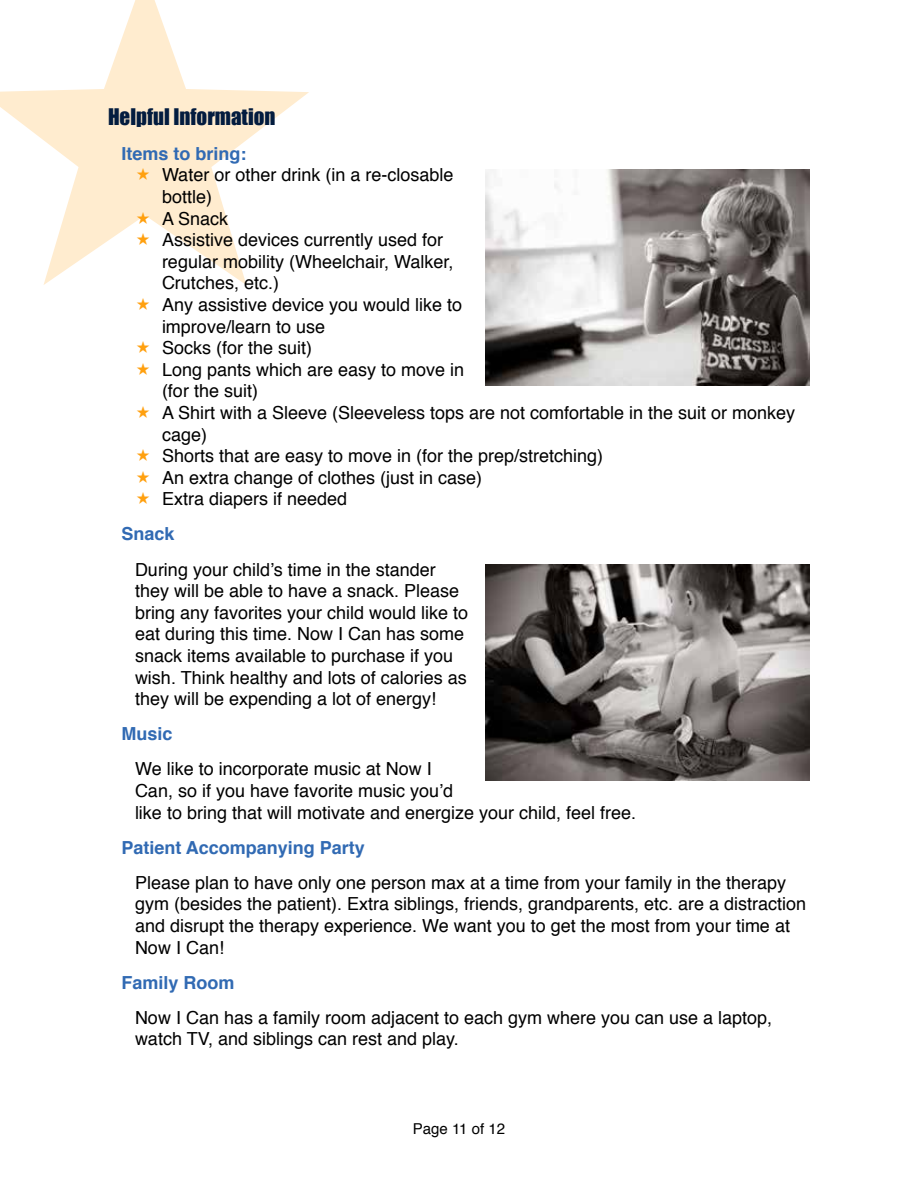
<style>
.page{position:relative;width:918px;height:1188px;background:#fff}
.page>*{position:absolute;margin:0;border:0;box-sizing:border-box;transform-origin:0 0}
.t1{font:21px "Impact";color:#031c3f}
.t2{font:18px/21.6px "Helvetica";color:#000}
.t3{font:700 18px "Helvetica";color:#316ab3}
.t4{font:15px "Helvetica";color:#000}
</style>
<div class="page">
<svg style="left:0;top:0;width:309px;height:285px"></svg>
<img style="left:485px;top:169px;width:325px;height:216px">
<img style="left:485px;top:565px;width:325px;height:216px">
<svg style="left:137px;top:168px;width:12px;height:12px"></svg>
<svg style="left:137px;top:211px;width:12px;height:12px"></svg>
<svg style="left:137px;top:233px;width:12px;height:12px"></svg>
<p class="t1" style="left:108px;top:100px;width:169px">Helpful Information</p>
<p class="t3" style="left:122px;top:139px;width:127px">Items to bring:</p>
<p class="t2" style="left:162px;top:165px;width:635px">Water or other drink (in a re-closable<br>bottle)<br>A Snack<br>Assistive devices currently used for<br>regular mobility (Wheelchair, Walker,<br>Crutches, etc.)<br>Any assistive device you would like to<br>improve/learn to use<br>Socks (for the suit)<br>Long pants which are easy to move in<br>(for the suit)<br>A Shirt with a Sleeve (Sleeveless tops are not comfortable in the suit or monkey cage)<br>Shorts that are easy to move in (for the prep/stretching)<br>An extra change of clothes (just in case)<br>Extra diapers if needed</p>
<p class="t3" style="left:122px;top:520px;width:55px">Snack</p>
<p class="t2" style="left:135px;top:559px;width:335px">During your child’s time in the stander they will be able to have a snack. Please bring any favorites your child would like to eat during this time. Now I Can has some snack items available to purchase if you wish. Think healthy and lots of calories as they will be expending a lot of energy!</p>
<p class="t3" style="left:122px;top:719px;width:53px">Music</p>
<p class="t2" style="left:135px;top:759px;width:503px">We like to incorporate music at Now I<br>Can, so if you have favorite music you’d<br>like to bring that will motivate and energize your child, feel free.</p>
<p class="t3" style="left:122px;top:833px;width:245px">Patient Accompanying Party</p>
<p class="t2" style="left:135px;top:872px;width:673px">Please plan to have only one person max at a time from your family in the therapy gym (besides the patient). Extra siblings, friends, grandparents, etc. are a distraction and disrupt the therapy experience. We want you to get the most from your time at Now I Can!</p>
<p class="t3" style="left:122px;top:968px;width:115px">Family Room</p>
<p class="t2" style="left:135px;top:1007px;width:639px">Now I Can has a family room adjacent to each gym where you can use a laptop, watch TV, and siblings can rest and play.</p>
<p class="t4" style="left:413px;top:1117px;width:94px">Page 11 of 12</p>
</div>
